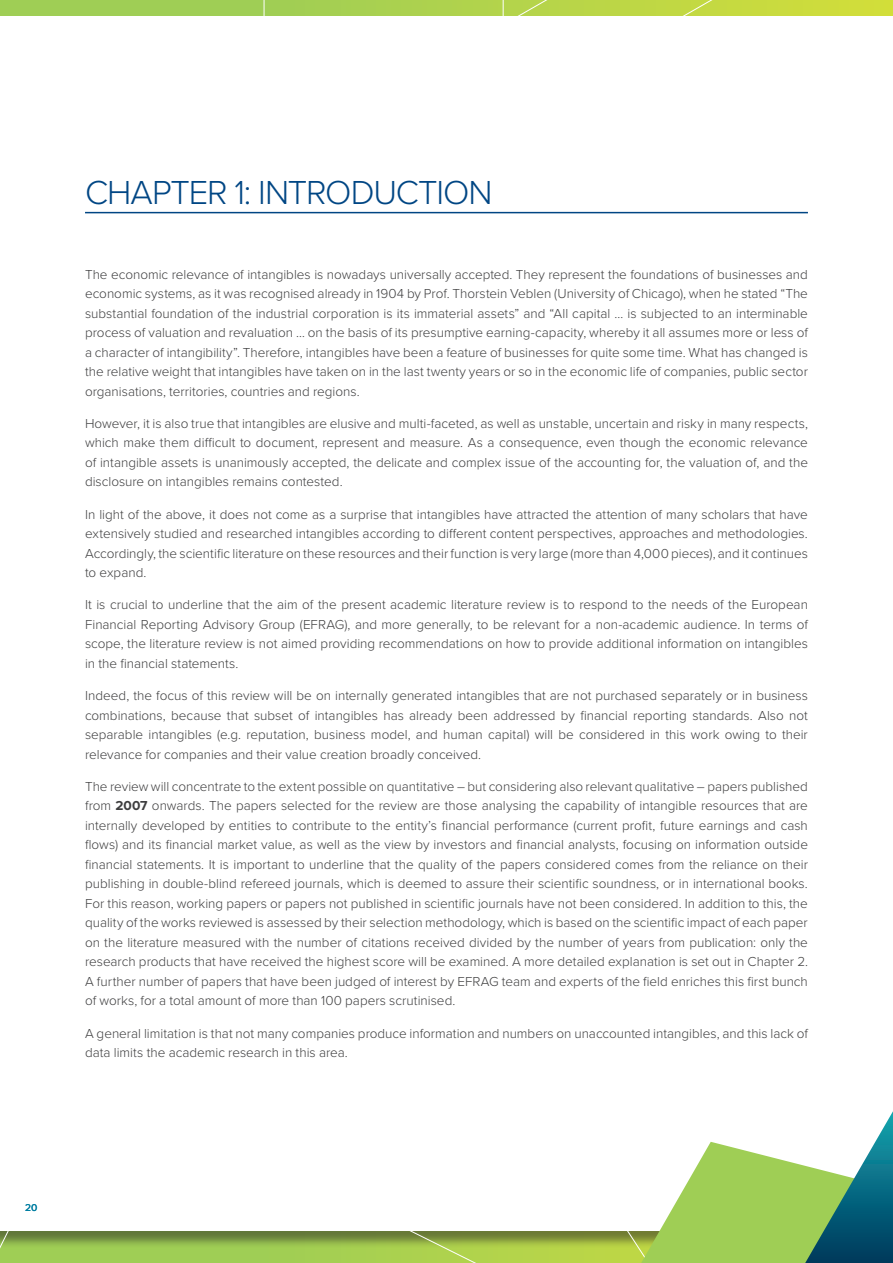
<style>
.page{position:relative;width:893px;height:1263px;background:#fff}
.page>*{position:absolute;margin:0;border:0;box-sizing:border-box;transform-origin:0 0}
.Paginatitel{font:300 34.5px "Proxima Nova";letter-spacing:-.03em;color:#004684}
.broodtekst{font:300 13.5px/19.5px "Proxima Nova";color:#3e3e3f;text-align:justify}
.t1{font:500 10.2px "Proxima Nova";color:#007ea2}
.s1{font-weight:700}
</style>
<div class="page">
<svg style="left:263px;top:0;width:239px;height:16px;background:#a9d050"></svg>
<svg style="left:502px;top:0;width:391px;height:16px;background:#c3d944"></svg>
<svg style="left:0;top:1231px;width:641px;height:32px;background:#94b649"></svg>
<svg style="left:641px;top:1111px;width:252px;height:152px"></svg>
<hr style="left:85px;top:212px;width:723px;height:1px;background:#004684">
<p class="Paginatitel" style="left:85px;top:167px;width:409px">CHAPTER 1: INTRODUCTION</p>
<p class="broodtekst" style="left:85px;top:264px;width:724px">The economic relevance of intangibles is nowadays universally accepted. They represent the foundations of businesses and economic systems, as it was recognised already in 1904 by Prof. Thorstein Veblen (University of Chicago), when he stated “The substantial foundation of the industrial corporation is its immaterial assets” and “All capital … is subjected to an interminable process of valuation and revaluation … on the basis of its presumptive earning-capacity, whereby it all assumes more or less of a character of intangibility”. Therefore, intangibles have been a feature of businesses for quite some time. What has changed is the relative weight that intangibles have taken on in the last twenty years or so in the economic life of companies, public sector organisations, territories, countries and regions.</p>
<p class="broodtekst" style="left:85px;top:413px;width:724px">However, it is also true that intangibles are elusive and multi-faceted, as well as unstable, uncertain and risky in many respects, which make them difficult to document, represent and measure. As a consequence, even though the economic relevance of intangible assets is unanimously accepted, the delicate and complex issue of the accounting for, the valuation of, and the disclosure on intangibles remains contested.</p>
<p class="broodtekst" style="left:85px;top:504px;width:724px">In light of the above, it does not come as a surprise that intangibles have attracted the attention of many scholars that have extensively studied and researched intangibles according to different content perspectives, approaches and methodologies.<br>Accordingly, the scientific literature on these resources and their function is very large (more than 4,000 pieces), and it continues to expand.</p>
<p class="broodtekst" style="left:85px;top:594px;width:724px">It is crucial to underline that the aim of the present academic literature review is to respond to the needs of the European Financial Reporting Advisory Group (EFRAG), and more generally, to be relevant for a non-academic audience. In terms of scope, the literature review is not aimed providing recommendations on how to provide additional information on intangibles in the financial statements.</p>
<p class="broodtekst" style="left:85px;top:685px;width:724px">Indeed, the focus of this review will be on internally generated intangibles that are not purchased separately or in business combinations, because that subset of intangibles has already been addressed by financial reporting standards. Also not separable intangibles (e.g. reputation, business model, and human capital) will be considered in this work owing to their relevance for companies and their value creation broadly conceived.</p>
<p class="broodtekst" style="left:85px;top:776px;width:724px">The review will concentrate to the extent possible on quantitative – but considering also relevant qualitative – papers published from <span class="s1">2007</span> onwards. The papers selected for the review are those analysing the capability of intangible resources that are internally developed by entities to contribute to the entity’s financial performance (current profit, future earnings and cash flows) and its financial market value, as well as the view by investors and financial analysts, focusing on information outside financial statements. It is important to underline that the quality of the papers considered comes from the reliance on their publishing in double-blind refereed journals, which is deemed to assure their scientific soundness, or in international books.<br>For this reason, working papers or papers not published in scientific journals have not been considered. In addition to this, the quality of the works reviewed is assessed by their selection methodology, which is based on the scientific impact of each paper on the literature measured with the number of citations received divided by the number of years from publication: only the research products that have received the highest score will be examined. A more detailed explanation is set out in Chapter 2.<br>A further number of papers that have been judged of interest by EFRAG team and experts of the field enriches this first bunch of works, for a total amount of more than 100 papers scrutinised.</p>
<p class="broodtekst" style="left:85px;top:1023px;width:724px">A general limitation is that not many companies produce information and numbers on unaccounted intangibles, and this lack of data limits the academic research in this area.</p>
<p class="t1" style="left:25px;top:1200px;width:14px">20</p>
</div>
